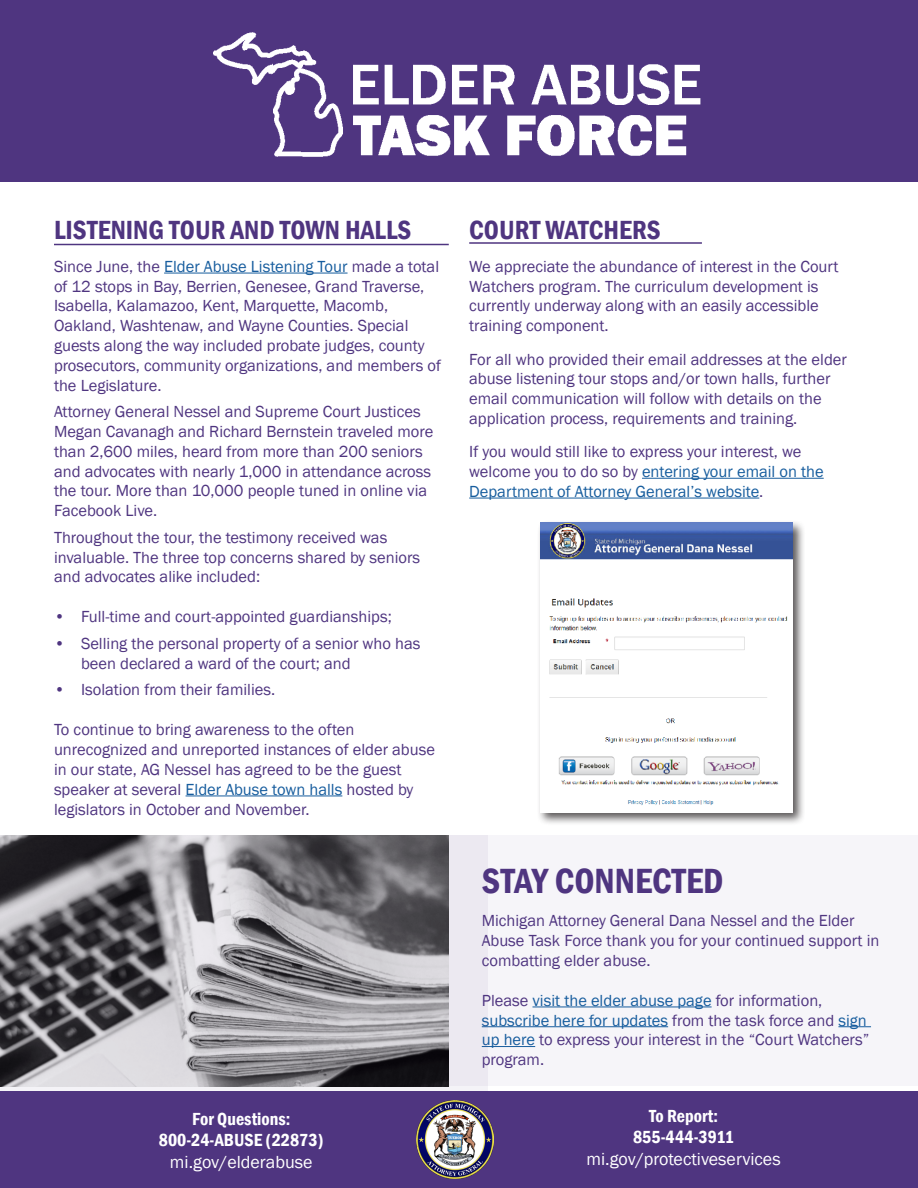
<style>
.page{position:relative;width:918px;height:1188px;background:#fff}
.page>*{position:absolute;margin:0;border:0;box-sizing:border-box;transform-origin:0 0}
.t1{font:600 condensed 36px "Franklin Gothic";color:#4f3580}
.t2{font:600 condensed 27px "Franklin Gothic";color:#4f3580}
.t3{font:600 condensed 18px/21.6px "Franklin Gothic";color:#fff;text-align:center}
.t4{font:18px "Franklin Gothic";color:#fff}
.t5{font:16.5px/19.8px "Franklin Gothic";color:#4f3580}
.s1{color:#175d9e}
</style>
<div class="page">
<div style="left:0;top:0;width:918px;height:181px;background:#4f3580"></div>
<img style="left:214px;top:33px;width:487px;height:124px">
<hr style="left:164px;top:273px;width:184px;height:1px;background:#175d9e">
<hr style="left:186px;top:796px;width:156px;height:1px;background:#175d9e">
<div style="left:0;top:1092px;width:918px;height:96px;background:#4f3580"></div>
<img style="left:416px;top:1101px;width:78px;height:77px">
<hr style="left:642px;top:478px;width:182px;height:1px;background:#175d9e">
<hr style="left:469px;top:498px;width:290px;height:1px;background:#175d9e">
<div style="left:0;top:835px;width:918px;height:251px;background:#f6f5f9"></div>
<hr style="left:533px;top:1007px;width:179px;height:1px;background:#175d9e">
<hr style="left:482px;top:1026px;width:186px;height:1px;background:#175d9e">
<hr style="left:838px;top:1026px;width:33px;height:1px;background:#175d9e">
<hr style="left:482px;top:1046px;width:53px;height:1px;background:#175d9e">
<svg style="left:0;top:835px;width:488px;height:257px;background:#8d8b90"></svg>
<div style="left:537px;top:520px;width:269px;height:306px;background:#231f20;opacity:.75"></div>
<img style="left:541px;top:523px;width:252px;height:290px">
<hr style="left:54px;top:244px;width:395px;height:1px;background:#4f3580">
<hr style="left:469px;top:242px;width:233px;height:2px;background:#4f3580">
<h2 class="t2" style="left:54px;top:211px;width:359px">LISTENING TOUR AND TOWN HALLS</h2>
<p class="t5" style="left:54px;top:257px;width:389px">Since June, the <span class="s1">Elder Abuse Listening Tour</span> made a total of 12 stops in Bay, Berrien, Genesee, Grand Traverse, Isabella, Kalamazoo, Kent, Marquette, Macomb, Oakland, Washtenaw, and Wayne Counties. Special guests along the way included probate judges, county prosecutors, community organizations, and members of the Legislature.</p>
<p class="t5" style="left:54px;top:402px;width:381px">Attorney General Nessel and Supreme Court Justices Megan Cavanagh and Richard Bernstein traveled more than 2,600 miles, heard from more than 200 seniors and advocates with nearly 1,000 in attendance across the tour. More than 10,000 people tuned in online via Facebook Live.</p>
<p class="t5" style="left:54px;top:528px;width:368px">Throughout the tour, the testimony received was invaluable. The three top concerns shared by seniors and advocates alike included:</p>
<p class="t5" style="left:54px;top:607px;width:339px">• Full-time and court-appointed guardianships;</p>
<p class="t5" style="left:81px;top:634px;width:341px;text-indent:-27px">• Selling the personal property of a senior who has been declared a ward of the court; and</p>
<p class="t5" style="left:54px;top:680px;width:223px">• Isolation from their families.</p>
<p class="t5" style="left:54px;top:720px;width:383px">To continue to bring awareness to the often unrecognized and unreported instances of elder abuse in our state, AG Nessel has agreed to be the guest speaker at several <span class="s1">Elder Abuse town halls</span> hosted by legislators in October and November.</p>
<p class="t3" style="left:159px;top:1108px;width:166px">For Questions:<br>800-24-ABUSE (22873)</p>
<p class="t4" style="left:170px;top:1151px;width:144px">mi.gov/elderabuse</p>
<h2 class="t2" style="left:469px;top:211px;width:193px">COURT WATCHERS</h2>
<p class="t5" style="left:469px;top:257px;width:371px">We appreciate the abundance of interest in the Court Watchers program. The curriculum development is currently underway along with an easily accessible training component.</p>
<p class="t5" style="left:469px;top:349px;width:379px">For all who provided their email addresses at the elder abuse listening tour stops and/or town halls, further email communication will follow with details on the application process, requirements and training.</p>
<p class="t5" style="left:469px;top:442px;width:356px">If you would still like to express your interest, we welcome you to do so by <span class="s1">entering your email on the<br>Department of Attorney General’s website</span>.</p>
<h1 class="t1" style="left:482px;top:857px;width:243px">STAY CONNECTED</h1>
<p class="t5" style="left:482px;top:911px;width:399px">Michigan Attorney General Dana Nessel and the Elder<br>Abuse Task Force thank you for your continued support in combatting elder abuse.</p>
<p class="t5" style="left:482px;top:991px;width:389px">Please <span class="s1">visit the elder abuse page</span> for information, <span class="s1">subscribe here for updates</span> from the task force and <span class="s1">sign up here</span> to express your interest in the “Court Watchers” program.</p>
<p class="t3" style="left:633px;top:1104px;width:103px">To Report:<br>855-444-3911</p>
<p class="t4" style="left:587px;top:1148px;width:196px">mi.gov/protectiveservices</p>
</div>
